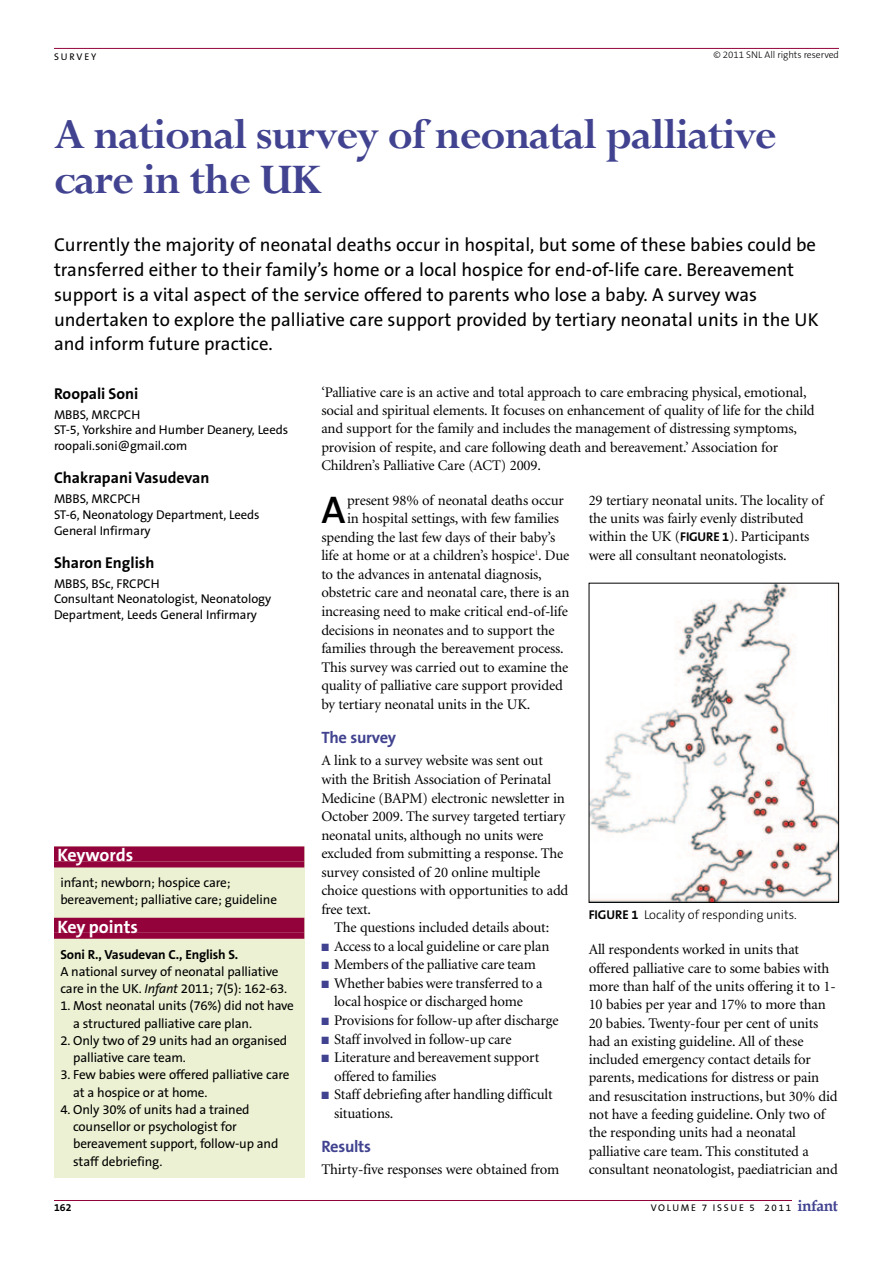
<style>
.page{position:relative;width:893px;height:1263px;background:#fff}
.page>*{position:absolute;margin:0;border:0;box-sizing:border-box;transform-origin:0 0}
.t1{font:700 46.5px/45px "Perpetua";letter-spacing:-.03em;color:#414390}
.t2{font:600 38.85px "The Sans B6";color:#000}
.t3{font:18.75px/24.8px "The Sans B5 Plain";color:#000}
.t4{font:700 18px "The Sans B7";letter-spacing:-.005em;color:#fff}
.t5{font:700 16.5px "The Sans B7";letter-spacing:-.015em;color:#414390}
.t6{font:700 15.75px "The Sans B7";color:#000}
.t7{font:14.7px/18.3px "Minion";letter-spacing:-.01em;color:#000}
.t8{font:13.2px/17.2px "The Sans B5 Plain";letter-spacing:-.01em;color:#000}
.t9{font:700 13.2px "The Sans B7";letter-spacing:-.01em;color:#000}
.t10{font:12.75px/15.8px "The Sans B5 Plain";letter-spacing:-.005em;color:#000}
.t11{font:300 12.75px "The Sans B3";letter-spacing:-.005em;color:#000}
.t12{font:700 10.5px "The Sans B7";color:#000}
.t13{font:9.75px "The Sans B5 Plain";letter-spacing:.175em;color:#000}
.t14{font:300 9.75px "The Sans B3";letter-spacing:-.005em;color:#000}
.s1{font-family:"The Sans B7";font-weight:700;font-size:12.75px}
.s2{color:#414390}
.s3{font-style:italic}
.s4{font-family:"The Sans B7";font-weight:700}
.s5{font-family:"Book Antiqua";font-weight:700;font-size:15.6px;color:#414390}
</style>
<div class="page">
<hr style="left:54px;top:1200px;width:738px;height:1px;background:#94023c">
<hr style="left:54px;top:48px;width:785px;height:1px;background:#94023c">
<div style="left:54px;top:846px;width:250px;height:332px;background:#ebf1d2"></div>
<div style="left:54px;top:846px;width:250px;height:15px;background:#94023c"></div>
<div style="left:54px;top:861px;width:250px;height:6px;background:#94023c"></div>
<div style="left:54px;top:918px;width:250px;height:15px;background:#94023c"></div>
<div style="left:54px;top:933px;width:250px;height:6px;background:#94023c"></div>
<img style="left:591px;top:585px;width:246px;height:316px">
<div style="left:589px;top:583px;width:250px;height:320px;border:1px solid #000"></div>
<p class="t13" style="left:54px;top:53px;width:44px">SURVEY</p>
<p class="t14" style="left:713px;top:51px;width:127px">© 2011 SNL All rights reserved</p>
<h1 class="t1" style="left:54px;top:118px;width:724px">A national survey of neonatal palliative care in the UK</h1>
<p class="t3" style="left:54px;top:234px;width:766px">Currently the majority of neonatal deaths occur in hospital, but some of these babies could be transferred either to their family’s home or a local hospice for end-of-life care. Bereavement support is a vital aspect of the service offered to parents who lose a baby. A survey was undertaken to explore the palliative care support provided by tertiary neonatal units in the UK and inform future practice.</p>
<p class="t6" style="left:54px;top:387px;width:86px">Roopali Soni</p>
<p class="t10" style="left:54px;top:408px;width:236px">MBBS, MRCPCH<br>ST-5, Yorkshire and Humber Deanery, Leeds roopali.soni@gmail.com</p>
<p class="t6" style="left:54px;top:471px;width:157px">Chakrapani Vasudevan</p>
<p class="t10" style="left:54px;top:492px;width:207px">MBBS, MRCPCH<br>ST-6, Neonatology Department, Leeds<br>General Infirmary</p>
<p class="t6" style="left:54px;top:556px;width:102px">Sharon English</p>
<p class="t10" style="left:54px;top:577px;width:219px">MBBS, BSc, FRCPCH<br>Consultant Neonatologist, Neonatology<br>Department, Leeds General Infirmary</p>
<p class="t7" style="left:321px;top:384px;width:495px">‘Palliative care is an active and total approach to care embracing physical, emotional, social and spiritual elements. It focuses on enhancement of quality of life for the child and support for the family and includes the management of distressing symptoms, provision of respite, and care following death and bereavement.’ Association for Children’s Palliative Care (ACT) 2009.</p>
<p class="t7" style="left:589px;top:492px;width:236px">29 tertiary neonatal units. The locality of the units was fairly evenly distributed within the UK (<span class="s1">FIGURE 1</span>). Participants were all consultant neonatologists.</p>
<h2 class="t2" style="left:321px;top:494px;width:26px">A</h2>
<p class="t7" style="left:347px;top:492px;width:218px">present 98% of neonatal deaths occur</p>
<p class="t7" style="left:347px;top:511px;width:214px">in hospital settings, with few families</p>
<p class="t7" style="left:321px;top:529px;width:235px">spending the last few days of their baby’s</p>
<p class="t7" style="left:321px;top:548px;width:249px">life at home or at a children’s hospice<sup>1</sup>. Due</p>
<p class="t7" style="left:321px;top:566px;width:222px">to the advances in antenatal diagnosis,</p>
<p class="t7" style="left:321px;top:585px;width:250px">obstetric care and neonatal care, there is an</p>
<p class="t7" style="left:321px;top:603px;width:248px">increasing need to make critical end-of-life</p>
<p class="t7" style="left:321px;top:622px;width:235px">decisions in neonates and to support the</p>
<p class="t7" style="left:321px;top:640px;width:244px">families through the bereavement process.</p>
<p class="t7" style="left:321px;top:659px;width:249px">This survey was carried out to examine the</p>
<p class="t7" style="left:321px;top:677px;width:243px">quality of palliative care support provided</p>
<p class="t7" style="left:321px;top:696px;width:211px">by tertiary neonatal units in the UK.</p>
<p class="t5" style="left:321px;top:730px;width:76px">The survey</p>
<p class="t7" style="left:321px;top:753px;width:249px">A link to a survey website was sent out with the British Association of Perinatal Medicine (BAPM) electronic newsletter in October 2009. The survey targeted tertiary neonatal units, although no units were excluded from submitting a response. The survey consisted of 20 online multiple choice questions with opportunities to add free text.</p>
<p class="t7" style="left:334px;top:920px;width:217px">The questions included details about:</p>
<p class="t7" style="left:321px;top:938px;width:230px"><span class="s2">■</span> Access to a local guideline or care plan</p>
<p class="t7" style="left:321px;top:957px;width:216px"><span class="s2">■</span> Members of the palliative care team</p>
<p class="t7" style="left:321px;top:975px;width:223px;text-align:center"><span class="s2">■</span> Whether babies were transferred to a local hospice or discharged home</p>
<p class="t7" style="left:321px;top:1012px;width:239px"><span class="s2">■</span> Provisions for follow-up after discharge</p>
<p class="t7" style="left:321px;top:1031px;width:192px"><span class="s2">■</span> Staff involved in follow-up care</p>
<p class="t7" style="left:334px;top:1049px;width:207px;text-indent:-13px"><span class="s2">■</span> Literature and bereavement support offered to families</p>
<p class="t7" style="left:334px;top:1086px;width:220px;text-indent:-13px"><span class="s2">■</span> Staff debriefing after handling difficult situations.</p>
<p class="t5" style="left:321px;top:1139px;width:51px">Results</p>
<p class="t7" style="left:321px;top:1162px;width:240px">Thirty-five responses were obtained from</p>
<p class="t4" style="left:57px;top:848px;width:78px">Keywords</p>
<p class="t8" style="left:60px;top:875px;width:218px">infant; newborn; hospice care; bereavement; palliative care; guideline</p>
<p class="t4" style="left:57px;top:919px;width:82px">Key points</p>
<p class="t9" style="left:60px;top:949px;width:179px">Soni R., Vasudevan C., English S.</p>
<p class="t8" style="left:60px;top:964px;width:228px">A national survey of neonatal palliative care in the UK. <span class="s3">Infant</span> 2011; 7(5): 162-63.</p>
<p class="t8" style="left:73px;top:998px;width:222px;text-indent:-13px">1. Most neonatal units (76%) did not have a structured palliative care plan.</p>
<p class="t8" style="left:73px;top:1033px;width:216px;text-indent:-13px">2. Only two of 29 units had an organised palliative care team.</p>
<p class="t8" style="left:73px;top:1067px;width:218px;text-indent:-13px">3. Few babies were offered palliative care at a hospice or at home.</p>
<p class="t8" style="left:73px;top:1102px;width:207px;text-indent:-13px">4. Only 30% of units had a trained counsellor or psychologist for bereavement support, follow-up and staff debriefing.</p>
<p class="t11" style="left:589px;top:909px;width:210px"><span class="s4">FIGURE 1</span> Locality of responding units.</p>
<p class="t7" style="left:589px;top:942px;width:251px">All respondents worked in units that offered palliative care to some babies with more than half of the units offering it to 1- 10 babies per year and 17% to more than 20 babies. Twenty-four per cent of units had an existing guideline. All of these included emergency contact details for parents, medications for distress or pain and resuscitation instructions, but 30% did not have a feeding guideline. Only two of the responding units had a neonatal palliative care team. This constituted a consultant neonatologist, paediatrician and</p>
<p class="t12" style="left:54px;top:1203px;width:19px">162</p>
<p class="t13" style="left:651px;top:1204px;width:189px">VOLUME 7 ISSUE 5 2011 <span class="s5">infant</span></p>
</div>
